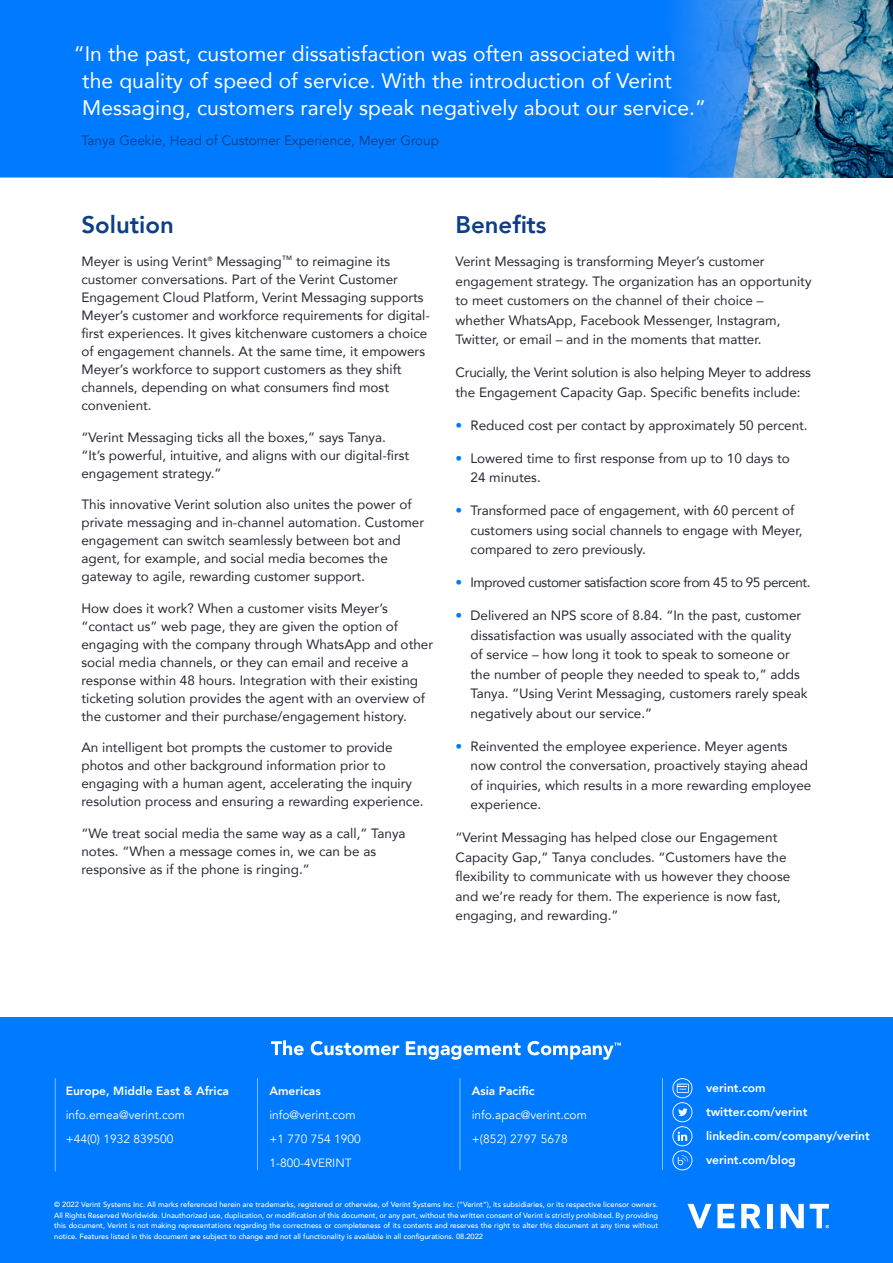
<style>
.page{position:relative;width:893px;height:1263px;background:#fff}
.page>*{position:absolute;margin:0;border:0;box-sizing:border-box;transform-origin:0 0}
.Body_copy{font:800 24px "Avenir";color:#0d3e86}
.t1{font:21px/27px "Avenir";letter-spacing:.005em;color:#fff}
.Body_copy-2{font:13.5px/18px "Avenir";color:#262a33}
.Body_copy-3{font:13.5px "Avenir";letter-spacing:-.035em;color:#262a33}
.Quote_Credit{font:13.5px "Avenir";color:#0d3e86}
.t2{font:800 12px/24px "Avenir";color:#fff}
.t3{font:12px/24px "Avenir";color:#fff}
.t4{font:500 7.5px/10.5px "Avenir";color:#fff;text-align:justify}
.s1{color:#007aff}
</style>
<div class="page">
<div style="left:0;top:1017px;width:893px;height:246px;background:#007aff"></div>
<hr style="left:662px;top:1078px;width:1px;height:92px;background:#80bdff">
<hr style="left:460px;top:1078px;width:1px;height:92px;background:#80bdff">
<hr style="left:257px;top:1078px;width:1px;height:92px;background:#80bdff">
<hr style="left:55px;top:1078px;width:1px;height:93px;background:#80bdff">
<svg style="left:687px;top:1204px;width:48px;height:24px"></svg>
<svg style="left:741px;top:1204px;width:20px;height:24px"></svg>
<div style="left:767px;top:1204px;width:5px;height:24px;background:#fff"></div>
<svg style="left:781px;top:1204px;width:23px;height:24px"></svg>
<svg style="left:810px;top:1204px;width:19px;height:24px"></svg>
<svg style="left:271px;top:1040px;width:33px;height:15px"></svg>
<svg style="left:311px;top:1041px;width:88px;height:14px"></svg>
<svg style="left:406px;top:1041px;width:115px;height:19px"></svg>
<svg style="left:527px;top:1041px;width:94px;height:19px"></svg>
<svg style="left:672px;top:1078px;width:21px;height:93px"></svg>
<img style="left:764px;top:0;width:129px;height:178px">
<svg style="left:0;top:0;width:764px;height:178px;background:#077cfc"></svg>
<p class="t1" style="left:82px;top:40px;width:625px;text-indent:-9px">“In the past, customer dissatisfaction was often associated with the quality of speed of service. With the introduction of Verint<br>Messaging, customers rarely speak negatively about our service.”</p>
<p class="Quote_Credit" style="left:81px;top:132px;width:359px">Tanya Geekie, Head of Customer Experience, Meyer Group</p>
<p class="Body_copy" style="left:81px;top:206px;width:94px">Solution</p>
<p class="Body_copy-2" style="left:81px;top:252px;width:350px">Meyer is using Verint<sup>®</sup> Messaging<sup>™</sup> to reimagine its customer conversations. Part of the Verint Customer Engagement Cloud Platform, Verint Messaging supports Meyer’s customer and workforce requirements for digital&shy;first experiences. It gives kitchenware customers a choice of engagement channels. At the same time, it empowers Meyer’s workforce to support customers as they shift channels, depending on what consumers find most convenient.</p>
<p class="Body_copy-2" style="left:81px;top:428px;width:329px">“Verint Messaging ticks all the boxes,” says Tanya. “It’s powerful, intuitive, and aligns with our digital-first engagement strategy.”</p>
<p class="Body_copy-2" style="left:81px;top:495px;width:344px">This innovative Verint solution also unites the power of private messaging and in-channel automation. Customer engagement can switch seamlessly between bot and agent, for example, and social media becomes the gateway to agile, rewarding customer support.</p>
<p class="Body_copy-2" style="left:81px;top:599px;width:353px">How does it work? When a customer visits Meyer’s “contact us” web page, they are given the option of engaging with the company through WhatsApp and other social media channels, or they can email and receive a response within 48 hours. Integration with their existing ticketing solution provides the agent with an overview of the customer and their purchase/engagement history.</p>
<p class="Body_copy-2" style="left:81px;top:738px;width:344px">An intelligent bot prompts the customer to provide photos and other background information prior to engaging with a human agent, accelerating the inquiry resolution process and ensuring a rewarding experience.</p>
<p class="Body_copy-2" style="left:81px;top:824px;width:326px">“We treat social media the same way as a call,” Tanya notes. “When a message comes in, we can be as responsive as if the phone is ringing.”</p>
<p class="Body_copy" style="left:455px;top:206px;width:93px">Benefits</p>
<p class="Body_copy-2" style="left:455px;top:251px;width:357px;line-height:19.5px">Verint Messaging is transforming Meyer’s customer engagement strategy. The organization has an opportunity to meet customers on the channel of their choice – whether WhatsApp, Facebook Messenger, Instagram, Twitter, or email – and in the moments that matter.</p>
<p class="Body_copy-2" style="left:455px;top:362px;width:357px;line-height:19.5px">Crucially, the Verint solution is also helping Meyer to address the Engagement Capacity Gap. Specific benefits include:</p>
<p class="Body_copy-2" style="left:455px;top:416px;width:354px"><span class="s1">•</span> Reduced cost per contact by approximately 50 percent.</p>
<p class="Body_copy-2" style="left:470px;top:448px;width:321px;line-height:19.5px;text-indent:-15px"><span class="s1">•</span> Lowered time to first response from up to 10 days to<br>24 minutes.</p>
<p class="Body_copy-2" style="left:470px;top:500px;width:334px;line-height:19.5px;text-indent:-15px"><span class="s1">•</span> Transformed pace of engagement, with 60 percent of customers using social channels to engage with Meyer, compared to zero previously.</p>
<p class="Body_copy-3" style="left:455px;top:572px;width:356px"><span class="s1">•</span> Improved customer satisfaction score from 45 to 95 percent.</p>
<p class="Body_copy-2" style="left:470px;top:605px;width:339px;line-height:19.5px;text-indent:-15px"><span class="s1">•</span> Delivered an NPS score of 8.84. “In the past, customer dissatisfaction was usually associated with the quality<br>of service – how long it took to speak to someone or the number of people they needed to speak to,” adds Tanya. “Using Verint Messaging, customers rarely speak negatively about our service.”</p>
<p class="Body_copy-2" style="left:470px;top:736px;width:342px;line-height:19.5px;text-indent:-15px"><span class="s1">•</span> Reinvented the employee experience. Meyer agents now control the conversation, proactively staying ahead of inquiries, which results in a more rewarding employee experience.</p>
<p class="Body_copy-2" style="left:455px;top:827px;width:336px;line-height:19.5px">“Verint Messaging has helped close our Engagement Capacity Gap,” Tanya concludes. “Customers have the flexibility to communicate with us however they choose and we’re ready for them. The experience is now fast, engaging, and rewarding.”</p>
<p class="t2" style="left:66px;top:1079px;width:165px">Europe, Middle East &amp; Africa</p>
<p class="t3" style="left:66px;top:1103px;width:121px">info.emea@verint.com +44(0) 1932 839500</p>
<p class="t2" style="left:269px;top:1079px;width:53px">Americas</p>
<p class="t3" style="left:269px;top:1103px;width:93px">info@verint.com +1 770 754 1900<br>1-800-4VERINT</p>
<p class="t2" style="left:472px;top:1079px;width:64px">Asia Pacific</p>
<p class="t3" style="left:472px;top:1103px;width:117px">info.apac@verint.com +(852) 2797 5678</p>
<p class="t2" style="left:706px;top:1076px;width:165px">verint.com twitter.com/verint linkedin.com/company/verint verint.com/blog</p>
<p class="t4" style="left:54px;top:1199px;width:605px">© 2022 Verint Systems Inc. All marks referenced herein are trademarks, registered or otherwise, of Verint Systems Inc. (“Verint”), its subsidiaries, or its respective licensor owners.<br>All Rights Reserved Worldwide. Unauthorized use, duplication, or modification of this document, or any part, without the written consent of Verint is strictly prohibited. By providing this document, Verint is not making representations regarding the correctness or completeness of its contents and reserves the right to alter this document at any time without notice. Features listed in this document are subject to change and not all functionality is available in all configurations. 08.2022</p>
</div>
